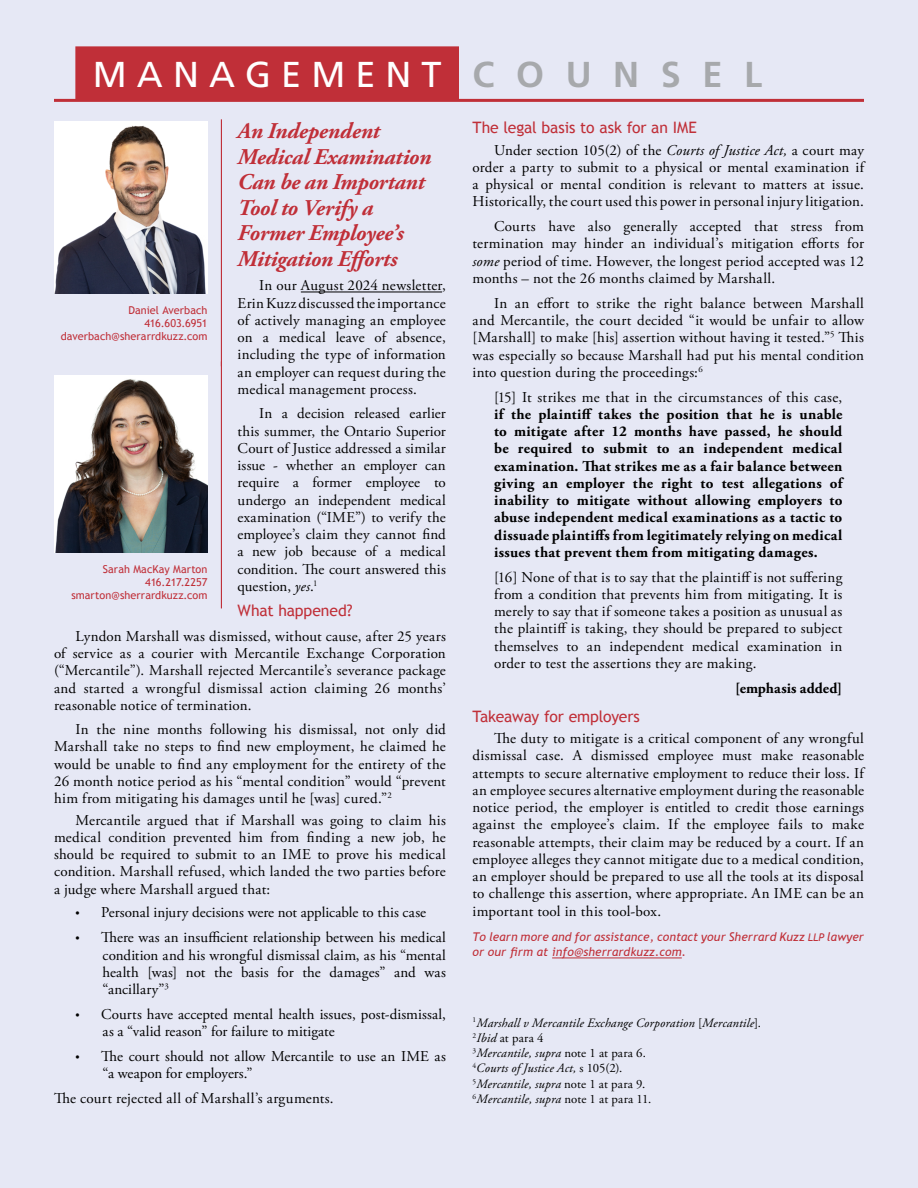
<style>
.page{position:relative;width:918px;height:1188px;background:#e6e8f5}
.page>*{position:absolute;margin:0;border:0;box-sizing:border-box;transform-origin:0 0}
.t1{font:36px "Frutiger";letter-spacing:.28em;color:#fff}
.t2{font:italic 700 22.5px/25.5px "Adobe Garamond Pro";letter-spacing:-.01em;color:#c02f38}
.t3{font:15.75px "Trebuchet MS";letter-spacing:-.01em;color:#c02f38}
.t4{font:15px/17.2px "Adobe Garamond Pro";letter-spacing:.015em;color:#000;text-align:justify}
.t5{font:700 15px/17.2px "Adobe Garamond Pro";letter-spacing:.02em;color:#000;text-align:justify}
.t6{font:15px/17.2px "Adobe Garamond Pro";letter-spacing:-.005em;color:#000}
.t7{font:italic 12.75px/15.3px "Adobe Garamond Pro";letter-spacing:.01em;color:#000}
.t8{font:italic 12px/15px "Trebuchet MS";letter-spacing:.01em;color:#c02f38}
.t9{font:10.8px/13px "Trebuchet MS";letter-spacing:.005em;color:#c02f38;text-align:right}
.s1{font-weight:700;color:#a7a9ac}
.s2{font-style:italic}
.s3{font-size:10.5px}
.s4{font-family:"Myriad Pro";font-size:15.45px}
.s5{font-style:normal}
</style>
<div class="page">
<div style="left:75px;top:46px;width:384px;height:54px;background:#c02f38;border:3px solid #c02f38"></div>
<hr style="left:54px;top:99px;width:810px;height:3px;background:#c02f38">
<hr style="left:552px;top:958px;width:130px;height:1px;background:#c02f38">
<hr style="left:301px;top:292px;width:141px;height:1px;background:#000">
<img style="left:54px;top:122px;width:153px;height:172px">
<hr style="left:221px;top:119px;width:1px;height:247px;background:#c02f38">
<img style="left:54px;top:375px;width:153px;height:178px">
<hr style="left:221px;top:361px;width:1px;height:247px;background:#c02f38">
<h1 class="t1" style="left:93px;top:53px;width:671px">MANAGEMENT <span class="s1">C O U N S E L</span></h1>
<p class="t3" style="left:472px;top:118px;width:226px">The legal basis to ask for an IME</p>
<p class="t4" style="left:472px;top:142px;width:393px;text-indent:22px">Under section 105(2) of the <span class="s2">Courts of Justice Act,</span> a court may order a party to submit to a physical or mental examination if a physical or mental condition is relevant to matters at issue.<br>Historically, the court used this power in personal injury litigation.</p>
<p class="t4" style="left:472px;top:218px;width:393px;text-indent:22px">Courts have also generally accepted that stress from termination may hinder an individual’s mitigation efforts for <span class="s2">some</span> period of time. However, the longest period accepted was 12 months – not the 26 months claimed by Marshall.</p>
<p class="t4" style="left:472px;top:295px;width:393px;text-indent:22px">In an effort to strike the right balance between Marshall and Mercantile, the court decided “it would be unfair to allow [Marshall] to make [his] assertion without having it tested.”<sup>5</sup> This was especially so because Marshall had put his mental condition into question during the proceedings:<sup>6</sup></p>
<p class="t4" style="left:494px;top:389px;width:350px">[15] It strikes me that in the circumstances of this case,</p>
<p class="t5" style="left:494px;top:406px;width:350px">if the plaintiff takes the position that he is unable to mitigate after 12 months have passed, he should be required to submit to an independent medical examination. That strikes me as a fair balance between giving an employer the right to test allegations of inability to mitigate without allowing employers to abuse independent medical examinations as a tactic to dissuade plaintiffs from legitimately relying on medical issues that prevent them from mitigating damages.</p>
<p class="t4" style="left:494px;top:569px;width:350px">[16] None of that is to say that the plaintiff is not suffering from a condition that prevents him from mitigating. It is merely to say that if someone takes a position as unusual as the plaintiff is taking, they should be prepared to subject themselves to an independent medical examination in order to test the assertions they are making.</p>
<p class="t5" style="left:735px;top:680px;width:109px">[emphasis added]</p>
<p class="t3" style="left:472px;top:707px;width:169px">Takeaway for employers</p>
<p class="t4" style="left:472px;top:730px;width:393px;text-indent:22px">The duty to mitigate is a critical component of any wrongful dismissal case. A dismissed employee must make reasonable attempts to secure alternative employment to reduce their loss. If an employee secures alternative employment during the reasonable notice period, the employer is entitled to credit those earnings against the employee’s claim. If the employee fails to make reasonable attempts, their claim may be reduced by a court. If an employee alleges they cannot mitigate due to a medical condition, an employer should be prepared to use all the tools at its disposal to challenge this assertion, where appropriate. An IME can be an important tool in this tool-box.</p>
<p class="t8" style="left:472px;top:930px;width:393px">To learn more and for assistance, contact your Sherrard Kuzz <span class="s3">LLP</span> lawyer or our firm at info@sherrardkuzz.com.</p>
<h2 class="t2" style="left:238px;top:119px;width:195px">An Independent<br>Medical Examination<br>Can be an Important<br>Tool to Verify a<br>Former Employee’s<br>Mitigation Efforts</h2>
<p class="t4" style="left:238px;top:278px;width:210px;text-indent:22px">In our August 2024 newsletter, Erin Kuzz discussed the importance of actively managing an employee on a medical leave of absence, including the type of information an employer can request during the medical management process.</p>
<p class="t4" style="left:238px;top:406px;width:210px;text-indent:22px">In a decision released earlier this summer, the Ontario Superior Court of Justice addressed a similar issue - whether an employer can require a former employee to undergo an independent medical examination (“IME”) to verify the employee’s claim they cannot find a new job because of a medical condition. The court answered this question, <span class="s2">yes</span>.<sup>1</sup></p>
<p class="t3" style="left:238px;top:602px;width:117px">What happened?</p>
<p class="t4" style="left:54px;top:628px;width:393px;text-indent:22px">Lyndon Marshall was dismissed, without cause, after 25 years of service as a courier with Mercantile Exchange Corporation (“Mercantile”). Marshall rejected Mercantile’s severance package and started a wrongful dismissal action claiming 26 months’ reasonable notice of termination.</p>
<p class="t4" style="left:54px;top:721px;width:393px;text-indent:22px">In the nine months following his dismissal, not only did Marshall take no steps to find new employment, he claimed he would be unable to find any employment for the entirety of the 26 month notice period as his “mental condition” would “prevent him from mitigating his damages until he [was] cured.”<sup>2</sup></p>
<p class="t4" style="left:54px;top:812px;width:393px;text-indent:22px">Mercantile argued that if Marshall was going to claim his medical condition prevented him from finding a new job, he should be required to submit to an IME to prove his medical condition. Marshall refused, which landed the two parties before a judge where Marshall argued that:</p>
<p class="t4" style="left:76px;top:905px;width:352px"><span class="s4">•</span> Personal injury decisions were not applicable to this case</p>
<p class="t4" style="left:103px;top:929px;width:345px;text-indent:-27px"><span class="s4">•</span> There was an insufficient relationship between his medical condition and his wrongful dismissal claim, as his “mental health [was] not the basis for the damages” and was “ancillary”<sup>3</sup></p>
<p class="t4" style="left:103px;top:1006px;width:345px;text-indent:-27px"><span class="s4">•</span> Courts have accepted mental health issues, post-dismissal, as a “valid reason” for failure to mitigate</p>
<p class="t6" style="left:103px;top:1048px;width:345px;text-indent:-27px"><span class="s4">•</span> The court should not allow Mercantile to use an IME as “a weapon for employers.”</p>
<p class="t4" style="left:54px;top:1090px;width:281px">The court rejected all of Marshall’s arguments.</p>
<p class="t9" style="left:61px;top:303px;width:148px">Daniel Averbach<br>416.603.6951 daverbach@sherarrdkuzz.com</p>
<p class="t9" style="left:71px;top:562px;width:138px">Sarah MacKay Marton<br>416.217.2257 smarton@sherrardkuzz.com</p>
<p class="t7" style="left:472px;top:1015px;width:290px"><sup>1</sup>Marshall v Mercantile Exchange Corporation <span class="s5">[</span>Mercantile<span class="s5">].<br></span><sup>2</sup>Ibid <span class="s5">at para 4<br></span><sup>3</sup>Mercantile, supra <span class="s5">note 1 at para 6.<br></span><sup>4</sup>Courts of Justice Act, <span class="s5">s 105(2).<br></span><sup>5</sup>Mercantile, supra <span class="s5">note 1 at para 9.<br></span><sup>6</sup>Mercantile, supra <span class="s5">note 1 at para 11.</span></p>
</div>
